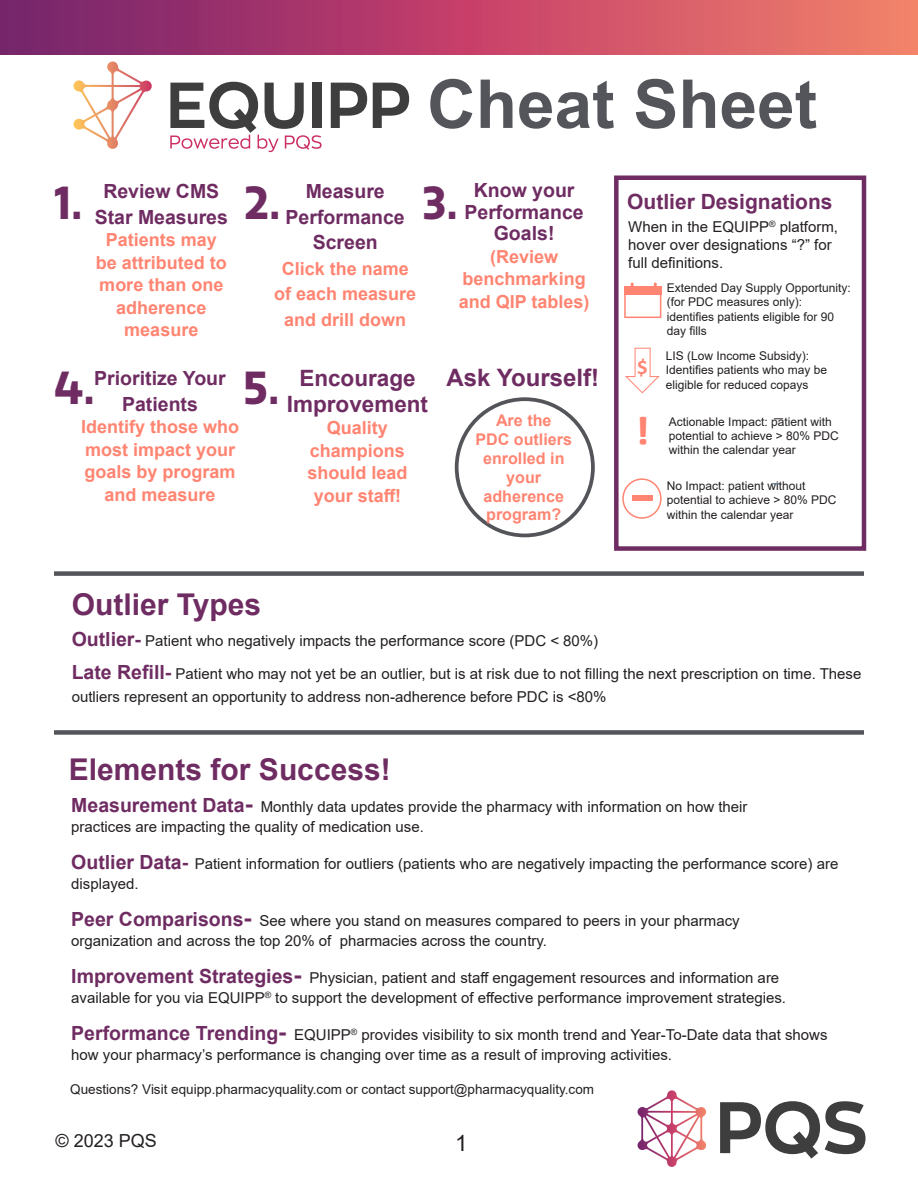
<style>
.page{position:relative;width:918px;height:1188px;background:#fff}
.page>*{position:absolute;margin:0;border:0;box-sizing:border-box;transform-origin:0 0}
.t1{font:700 67.5px "Arial";color:#54555a}
.t2{font:700 45px "Quatro";color:#6f2c62}
.t3{font:700 40.5px "Calibri";color:#ff8572;scale:1.19 1}
.t4{font:700 30px "Arial";color:#6f2c62}
.t5{font:700 24px "Arial";color:#6f2c62}
.t6{font:700 22.5px/25.5px "Arial";color:#6f2c62;text-align:center}
.t7{font:22.5px "Arial";color:#231f20}
.t8{font:700 21px "Arial";color:#6f2c62}
.t9{font:700 21px "Calibri";color:#ff8572}
.t10{font:700 19.5px "Arial";color:#6f2c62}
.t11{font:700 18px/22.5px "Arial";color:#ff8572}
.t12{font:18px "Arial";color:#231f20}
.t13{font:18px "Minion Pro";color:#425870}
.t14{font:18px "Minion Pro";color:#231f20}
.t15{font:700 16.05px/18.8px "Arial";color:#ff8572;text-align:center}
.t16{font:15px/19.5px "Arial";color:#231f20}
.t17{font:13.5px "Arial";color:#231f20}
.t18{font:12px/14.4px "Arial";color:#231f20}
.s1{font-weight:700;font-size:19.5px;color:#6f2c62}
.s2{font-weight:700;font-size:24px;color:#6f2c62}
</style>
<div class="page">
<div style="left:0;top:0;width:918px;height:55px;background:linear-gradient(to right,#7b196c,#fb796a)"></div>
<svg style="left:638px;top:1090px;width:63px;height:77px"></svg>
<svg style="left:720px;top:1101px;width:146px;height:58px"></svg>
<div style="left:614px;top:176px;width:252px;height:375px;background:#fff;border:4px solid #6f2c62"></div>
<div style="left:622px;top:478px;width:40px;height:41px;border:2px solid #ff8572;border-radius:50%"></div>
<div style="left:632px;top:495px;width:21px;height:6px;background:#ff8572"></div>
<div style="left:455px;top:397px;width:140px;height:140px;border:4px solid #54555a;border-radius:50%"></div>
<div style="left:54px;top:571px;width:810px;height:5px;background:#54555a"></div>
<div style="left:54px;top:730px;width:810px;height:5px;background:#54555a"></div>
<svg style="left:331px;top:83px;width:36px;height:45px"></svg>
<svg style="left:373px;top:83px;width:36px;height:45px"></svg>
<svg style="left:170px;top:82px;width:152px;height:70px"></svg>
<svg style="left:73px;top:62px;width:78px;height:87px"></svg>
<div style="left:624px;top:288px;width:37px;height:30px;border:2px solid #ff8572"></div>
<div style="left:624px;top:286px;width:37px;height:9px;background:#ff8572"></div>
<svg style="left:625px;top:347px;width:35px;height:47px"></svg>
<p class="t1" style="left:427px;top:57px;width:392px">Cheat Sheet</p>
<p class="t10" style="left:474px;top:176px;width:102px">Know your</p>
<p class="t10" style="left:465px;top:199px;width:121px">Performance</p>
<p class="t10" style="left:494px;top:220px;width:62px">Goals!</p>
<p class="t11" style="left:490px;top:246px;width:70px">(Review</p>
<p class="t11" style="left:459px;top:268px;width:132px">benchmarking and QIP tables)</p>
<p class="t10" style="left:103px;top:178px;width:117px">Review CMS</p>
<p class="t10" style="left:95px;top:203px;width:135px">Star Measures</p>
<p class="t11" style="left:106px;top:229px;width:113px">Patients may</p>
<p class="t11" style="left:96px;top:252px;width:133px">be attributed to more than one</p>
<p class="t11" style="left:116px;top:297px;width:92px">adherence</p>
<p class="t11" style="left:124px;top:319px;width:76px">measure</p>
<p class="t10" style="left:306px;top:178px;width:81px">Measure</p>
<p class="t10" style="left:286px;top:203px;width:121px">Performance</p>
<p class="t10" style="left:313px;top:229px;width:67px">Screen</p>
<p class="t11" style="left:274px;top:256px;width:144px;line-height:25.5px;text-align:center">Click the name of each measure and drill down</p>
<p class="t2" style="left:54px;top:176px;width:30px">1.</p>
<p class="t2" style="left:244px;top:176px;width:38px">2.</p>
<p class="t2" style="left:422px;top:176px;width:37px">3.</p>
<p class="t10" style="left:94px;top:365px;width:133px">Prioritize Your</p>
<p class="t10" style="left:122px;top:390px;width:77px">Patients</p>
<p class="t11" style="left:81px;top:416px;width:160px;text-align:center">Identify those who most impact your goals by program and measure</p>
<p class="t2" style="left:54px;top:361px;width:42px">4.</p>
<p class="t2" style="left:243px;top:361px;width:38px">5.</p>
<p class="t6" style="left:287px;top:366px;width:143px">Encourage<br>Improvement</p>
<p class="t11" style="left:327px;top:417px;width:63px">Quality</p>
<p class="t11" style="left:307px;top:439px;width:102px">champions should lead</p>
<p class="t11" style="left:314px;top:484px;width:89px">your staff!</p>
<p class="t5" style="left:447px;top:361px;width:154px">Ask Yourself!</p>
<p class="t15" style="left:496px;top:412px;width:57px">Are the</p>
<p class="t15" style="left:475px;top:430px;width:98px">PDC outliers</p>
<p class="t15" style="left:483px;top:449px;width:83px">enrolled in your</p>
<p class="t15" style="left:483px;top:487px;width:82px">adherence</p>
<p class="t15" style="left:486px;top:506px;width:77px">program?</p>
<p class="t8" style="left:627px;top:187px;width:207px">Outlier Designations</p>
<p class="t16" style="left:628px;top:218px;width:211px;line-height:18px">When in the EQUIPP<sup>®</sup> platform, hover over designations “?” for full definitions.</p>
<p class="t9" style="left:637px;top:352px;width:12px">$</p>
<p class="t3" style="left:634px;top:402px;width:15px">!</p>
<p class="t18" style="left:667px;top:281px;width:186px">Extended Day Supply Opportunity:</p>
<p class="t18" style="left:667px;top:295px;width:137px">(for PDC measures only):</p>
<p class="t18" style="left:667px;top:309px;width:169px">identifies patients eligible for 90 day fills</p>
<p class="t18" style="left:666px;top:348px;width:145px">LIS (Low Income Subsidy):</p>
<p class="t18" style="left:666px;top:363px;width:163px">Identifies patients who may be eligible for reduced copays</p>
<p class="t18" style="left:669px;top:414px;width:171px">Actionable Impact: patient with potential to achieve &gt; 80% PDC within the calendar year</p>
<p class="t18" style="left:667px;top:479px;width:140px">No Impact: patient without</p>
<p class="t18" style="left:667px;top:493px;width:171px">potential to achieve &gt; 80% PDC within the calendar year</p>
<p class="t14" style="left:774px;top:400px;width:10px">_</p>
<p class="t13" style="left:772px;top:464px;width:10px">_</p>
<p class="t4" style="left:72px;top:583px;width:191px">Outlier Types</p>
<p class="t16" style="left:72px;top:631px;width:528px"><span class="s1">Outlier-</span> Patient who negatively impacts the performance score (PDC &lt; 80%)</p>
<p class="t16" style="left:72px;top:663px;width:791px;line-height:22.5px"><span class="s1">Late Refill-</span> Patient who may not yet be an outlier, but is at risk due to not filling the next prescription on time. These outliers represent an opportunity to address non-adherence before PDC is &lt;80%</p>
<p class="t4" style="left:69px;top:749px;width:323px">Elements for Success!</p>
<p class="t16" style="left:71px;top:797px;width:678px"><span class="s1">Measurement Data</span><span class="s2">-</span> Monthly data updates provide the pharmacy with information on how their</p>
<p class="t16" style="left:71px;top:817px;width:354px">practices are impacting the quality of medication use.</p>
<p class="t16" style="left:71px;top:854px;width:769px"><span class="s1">Outlier Data-</span> Patient information for outliers (patients who are negatively impacting the performance score) are displayed.</p>
<p class="t16" style="left:71px;top:911px;width:670px"><span class="s1">Peer Comparisons</span><span class="s2">-</span> See where you stand on measures compared to peers in your pharmacy</p>
<p class="t16" style="left:71px;top:931px;width:477px">organization and across the top 20% of pharmacies across the country.</p>
<p class="t16" style="left:71px;top:968px;width:710px"><span class="s1">Improvement Strategies</span><span class="s2">-</span> Physician, patient and staff engagement resources and information are</p>
<p class="t16" style="left:71px;top:988px;width:716px">available for you via EQUIPP<sup>®</sup> to support the development of effective performance improvement strategies.</p>
<p class="t16" style="left:71px;top:1025px;width:758px"><span class="s1">Performance Trending</span><span class="s2">-</span> EQUIPP<sup>®</sup> provides visibility to six month trend and Year-To-Date data that shows how your pharmacy’s performance is changing over time as a result of improving activities.</p>
<p class="t17" style="left:70px;top:1080px;width:525px">Questions? Visit equipp.pharmacyquality.com or contact support@pharmacyquality.com</p>
<p class="t12" style="left:56px;top:1129px;width:103px">© 2023 PQS</p>
<h3 class="t7" style="left:455px;top:1128px;width:14px">1</h3>
</div>
